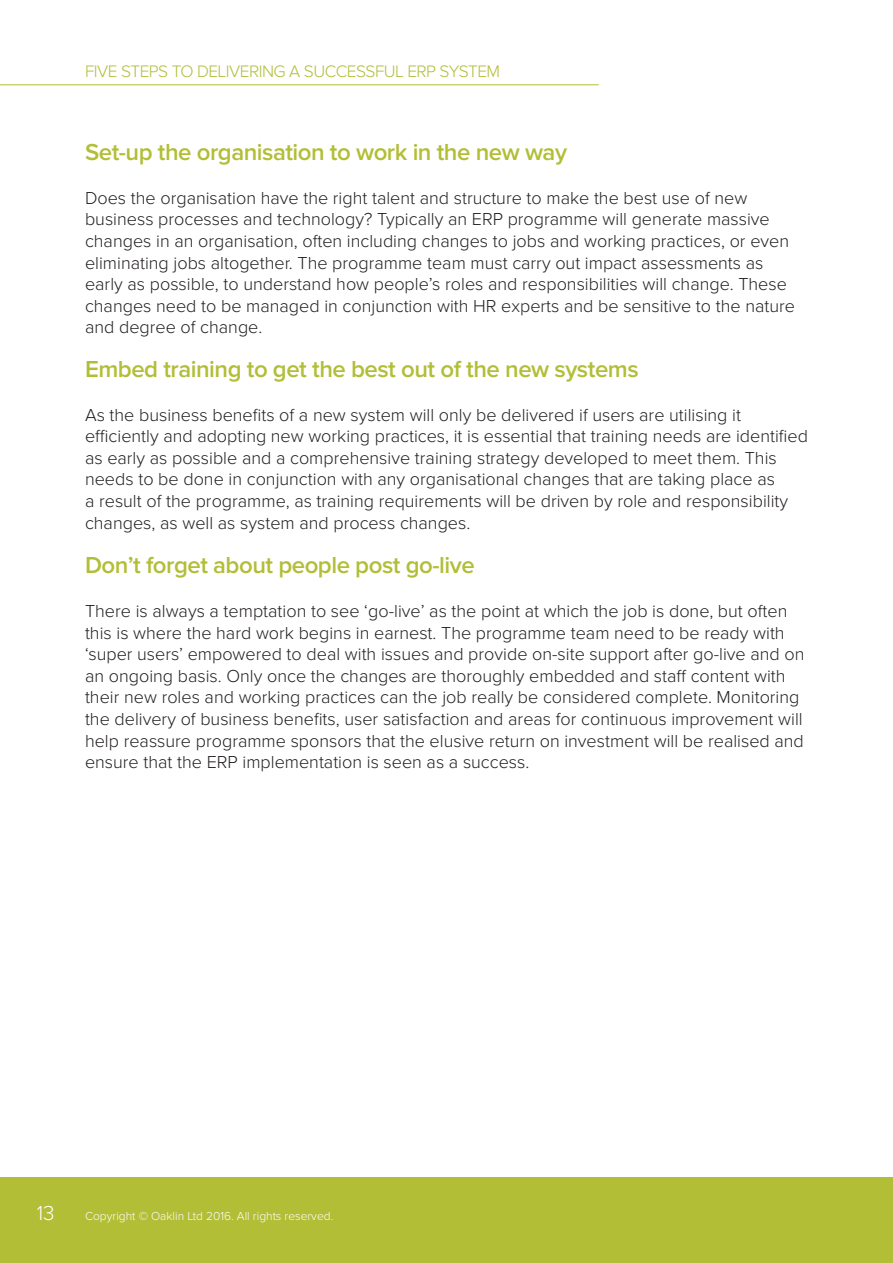
<style>
.page{position:relative;width:893px;height:1263px;background:#fff}
.page>*{position:absolute;margin:0;border:0;box-sizing:border-box;transform-origin:0 0}
.t1{font:600 24px "Proxima Nova";letter-spacing:-.02em;color:#b2be36}
.t2{font:300 21px "Proxima Nova";color:#fff}
.t3{font:300 18px/21.6px "Proxima Nova";color:#231f20}
.t4{font:300 17.25px "Proxima Nova";letter-spacing:-.03em;color:#b2be36}
.t5{font:300 12px "Proxima Nova";color:#fff}
</style>
<div class="page">
<hr style="left:892px;top:894px;width:1px;height:369px;background:#e6e7e9">
<div style="left:0;top:1178px;width:893px;height:85px;background:#b2be36"></div>
<hr style="left:0;top:85px;width:599px;height:1px;background:#b2be36">
<p class="t4" style="left:85px;top:62px;width:417px">FIVE STEPS TO DELIVERING A SUCCESSFUL ERP SYSTEM</p>
<h1 class="t1" style="left:85px;top:138px;width:484px">Set-up the organisation to work in the new way</h1>
<p class="t3" style="left:85px;top:187px;width:711px">Does the organisation have the right talent and structure to make the best use of new business processes and technology? Typically an ERP programme will generate massive changes in an organisation, often including changes to jobs and working practices, or even eliminating jobs altogether. The programme team must carry out impact assessments as early as possible, to understand how people’s roles and responsibilities will change. These changes need to be managed in conjunction with HR experts and be sensitive to the nature and degree of change.</p>
<h1 class="t1" style="left:85px;top:356px;width:555px">Embed training to get the best out of the new systems</h1>
<p class="t3" style="left:85px;top:404px;width:724px">As the business benefits of a new system will only be delivered if users are utilising it efficiently and adopting new working practices, it is essential that training needs are identified as early as possible and a comprehensive training strategy developed to meet them. This needs to be done in conjunction with any organisational changes that are taking place as<br>a result of the programme, as training requirements will be driven by role and responsibility changes, as well as system and process changes.</p>
<h1 class="t1" style="left:85px;top:551px;width:391px">Don’t forget about people post go-live</h1>
<p class="t3" style="left:85px;top:601px;width:721px">There is always a temptation to see ‘go-live’ as the point at which the job is done, but often this is where the hard work begins in earnest. The programme team need to be ready with ‘super users’ empowered to deal with issues and provide on-site support after go-live and on an ongoing basis. Only once the changes are thoroughly embedded and staff content with their new roles and working practices can the job really be considered complete. Monitoring the delivery of business benefits, user satisfaction and areas for continuous improvement will help reassure programme sponsors that the elusive return on investment will be realised and ensure that the ERP implementation is seen as a success.</p>
<p class="t2" style="left:37px;top:1201px;width:19px">13</p>
<p class="t5" style="left:85px;top:1209px;width:250px">Copyright © Oaklin Ltd 2016. All rights reserved.</p>
</div>
